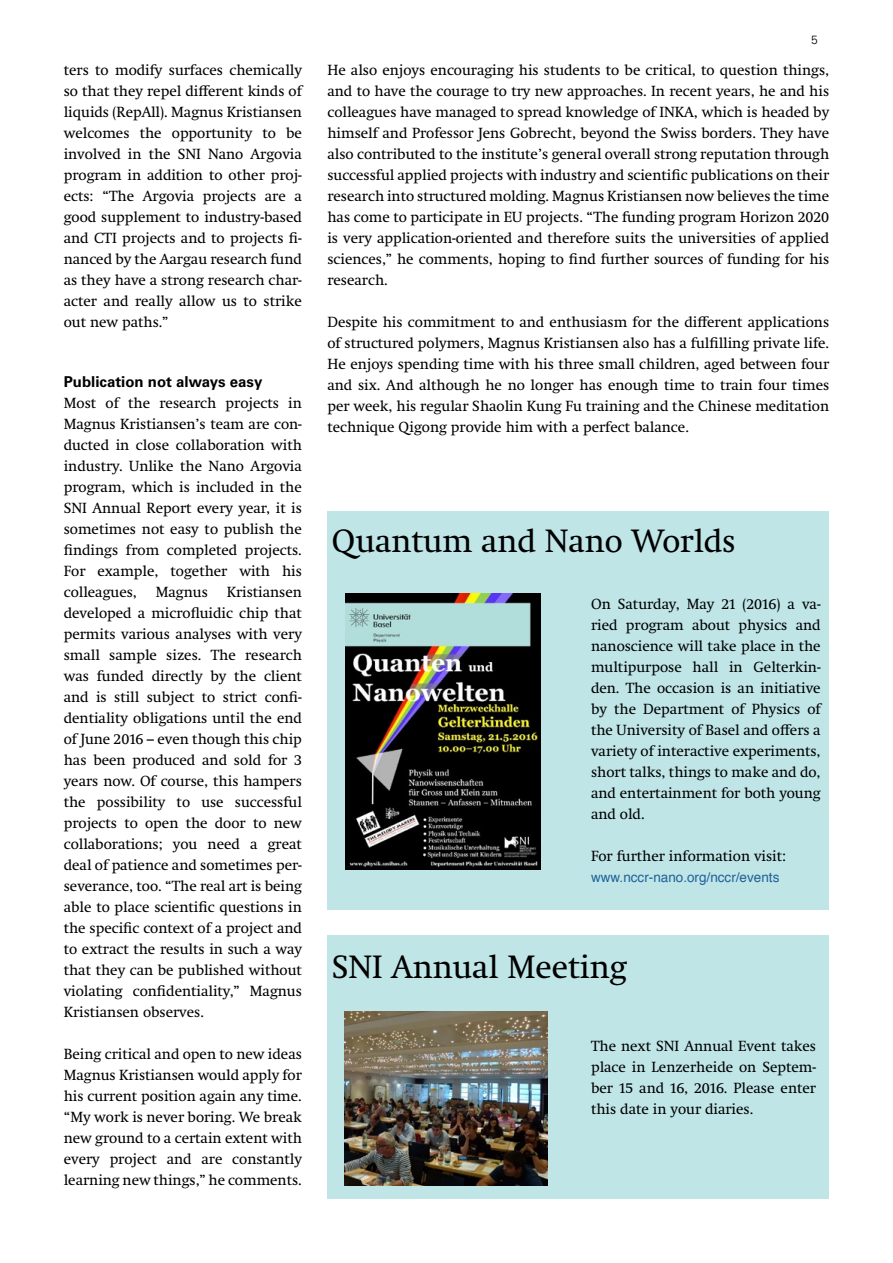
<style>
.page{position:relative;width:893px;height:1263px;background:#fff}
.page>*{position:absolute;margin:0;border:0;box-sizing:border-box;transform-origin:0 0}
.t1{font:33px "Swift Neue LT Pro";color:#000}
.t2{font:15px/21px "Swift Neue LT Pro";color:#000;text-align:justify}
.t3{font:700 15px "Univers LT Std";color:#000}
.t4{font:13.5px "Helvetica";color:#1f6296}
.t5{font:300 12px "Univers LT Std";color:#000}
</style>
<div class="page">
<div style="left:327px;top:511px;width:502px;height:399px;background:#bfe5e7"></div>
<div style="left:327px;top:935px;width:502px;height:264px;background:#bfe5e7"></div>
<img style="left:345px;top:1011px;width:203px;height:175px">
<img style="left:345px;top:593px;width:196px;height:277px">
<p class="t2" style="left:64px;top:60px;width:240px">ters to modify surfaces chemically so that they repel different kinds of liquids (RepAll). Magnus Kristiansen welcomes the opportunity to be involved in the SNI Nano Argovia program in addition to other proj&shy;ects: “The Argovia projects are a good supplement to industry-based and CTI projects and to projects fi&shy;nanced by the Aargau research fund as they have a strong research char&shy;acter and really allow us to strike out new paths.”</p>
<p class="t3" style="left:64px;top:373px;width:200px">Publication not always easy</p>
<p class="t2" style="left:64px;top:393px;width:240px">Most of the research projects in Magnus Kristiansen’s team are con&shy;ducted in close collaboration with industry. Unlike the Nano Argovia program, which is included in the SNI Annual Report every year, it is sometimes not easy to publish the findings from completed projects.<br>For example, together with his colleagues,</p>
<p class="t2" style="left:64px;top:582px;width:240px;text-indent:163px">Kristiansen developed a microfluidic chip that permits various analyses with very small sample sizes. The research was funded directly by the client and is still subject to strict confi&shy;dentiality obligations until the end of June 2016 – even though this chip has been produced and sold for 3 years now. Of course, this hampers the possibility to use successful projects to open the door to new collaborations; you need a great deal of patience and sometimes per&shy;severance, too. “The real art is being able to place scientific questions in the specific context of a project and to extract the results in such a way that they can be published without violating confidentiality,” Magnus Kristiansen observes.</p>
<p class="t2" style="left:64px;top:1044px;width:240px">Being critical and open to new ideas Magnus Kristiansen would apply for his current position again any time. “My work is never boring. We break new ground to a certain extent with every project and are constantly learning new things,” he comments.</p>
<p class="t2" style="left:156px;top:582px;width:54px">Magnus</p>
<p class="t5" style="left:811px;top:33px;width:8px">5</p>
<p class="t2" style="left:327px;top:60px;width:503px">He also enjoys encouraging his students to be critical, to question things, and to have the courage to try new approaches. In recent years, he and his colleagues have managed to spread knowledge of INKA, which is headed by himself and Professor Jens Gobrecht, beyond the Swiss borders. They have also contributed to the institute’s general overall strong reputation through successful applied projects with industry and scientific publications on their research into structured molding. Magnus Kristiansen now believes the time has come to participate in EU projects. “The funding program Horizon 2020 is very application-oriented and therefore suits the universities of applied sciences,” he comments, hoping to find further sources of funding for his research.</p>
<p class="t2" style="left:327px;top:312px;width:503px">Despite his commitment to and enthusiasm for the different applications of structured polymers, Magnus Kristiansen also has a fulfilling private life.<br>He enjoys spending time with his three small children, aged between four and six. And although he no longer has enough time to train four times per week, his regular Shaolin Kung Fu training and the Chinese meditation technique Qigong provide him with a perfect balance.</p>
<h1 class="t1" style="left:332px;top:522px;width:406px">Quantum and Nano Worlds</h1>
<p class="t2" style="left:591px;top:593px;width:231px">On Saturday, May 21 (2016) a va&shy;ried program about physics and nanoscience will take place in the multipurpose hall in Gelterkin&shy;den. The occasion is an initiative by the Department of Physics of the University of Basel and offers a variety of interactive experiments, short talks, things to make and do, and entertainment for both young and old.</p>
<p class="t2" style="left:591px;top:845px;width:197px">For further information visit:</p>
<p class="t4" style="left:591px;top:867px;width:190px">www.nccr-nano.org/nccr/events</p>
<h1 class="t1" style="left:332px;top:947px;width:297px">SNI Annual Meeting</h1>
<p class="t2" style="left:591px;top:1035px;width:227px">The next SNI Annual Event takes place in Lenzerheide on Septem&shy;ber 15 and 16, 2016. Please enter this date in your diaries.</p>
</div>
